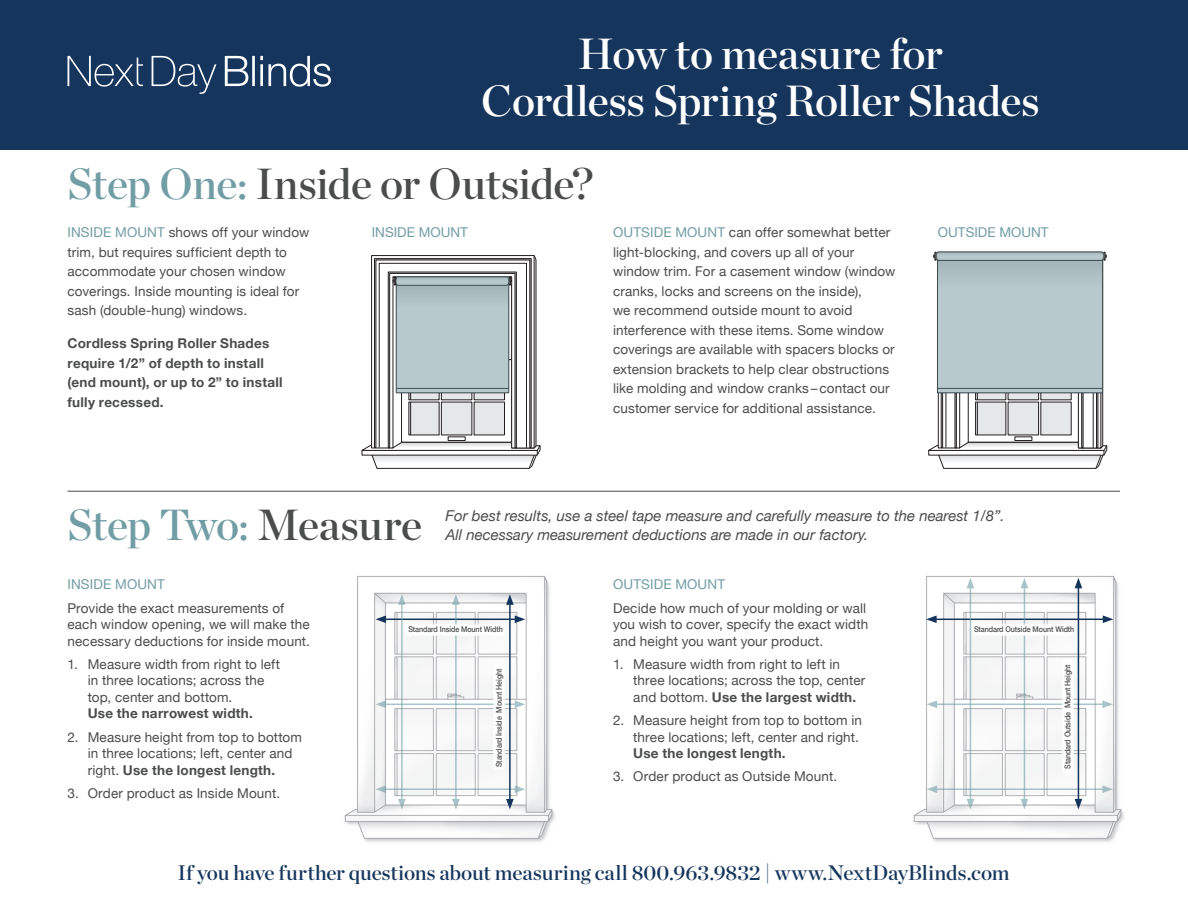
<style>
.page{position:relative;width:1188px;height:918px;background:#fff}
.page>*{position:absolute;margin:0;border:0;box-sizing:border-box;transform-origin:0 0}
.t1{font:43.5px/46.5px "Chronicle Display Semi";letter-spacing:-.01em;color:#fff;text-align:center}
.t2{font:43.5px "Chronicle Display Semi";letter-spacing:-.015em;color:#4b4c4c}
.t3{font:43.5px "Chronicle Display Semi";letter-spacing:-.01em;color:#719da4}
.t4{font:21px "Chronicle Display Semi";color:#15355c}
.t5{font:italic 15px/19.5px "Helvetica Neue";color:#4b4c4c}
.t6{font:13.5px/19.5px "Helvetica Neue";letter-spacing:.01em;color:#4b4c4c}
.t7{font:700 13.5px/19.5px "Helvetica Neue";letter-spacing:.02em;color:#4b4c4c}
.t8{font:13.5px "Helvetica Neue";letter-spacing:.005em;color:#719da4}
.t9{font:500 7.95px "Helvetica Neue";letter-spacing:-.01em;color:#4b4c4c;scale:.9 1}
.s1{color:#719da4}
.s2{color:#4b4c4c}
.s3{font-weight:700}
</style>
<div class="page">
<div style="left:0;top:0;width:1188px;height:150px;background:#15355c"></div>
<svg style="left:68px;top:56px;width:148px;height:38px"></svg>
<svg style="left:225px;top:56px;width:106px;height:31px"></svg>
<svg style="left:361px;top:255px;width:180px;height:214px"></svg>
<svg style="left:396px;top:277px;width:113px;height:116px;background:#afc1c5"></svg>
<img style="left:913px;top:575px;width:211px;height:267px">
<hr style="left:934px;top:619px;width:171px;height:1px;background:#15355c">
<svg style="left:1103px;top:615px;width:10px;height:8px"></svg>
<svg style="left:926px;top:615px;width:11px;height:8px"></svg>
<hr style="left:935px;top:704px;width:170px;height:1px;background:#719da4">
<svg style="left:1102px;top:700px;width:11px;height:8px"></svg>
<svg style="left:927px;top:700px;width:10px;height:8px"></svg>
<hr style="left:935px;top:788px;width:170px;height:2px;background:#719da4">
<svg style="left:1102px;top:785px;width:11px;height:8px"></svg>
<svg style="left:927px;top:785px;width:10px;height:8px"></svg>
<hr style="left:1078px;top:586px;width:1px;height:215px;background:#15355c">
<svg style="left:1075px;top:578px;width:7px;height:10px"></svg>
<svg style="left:1075px;top:799px;width:7px;height:10px"></svg>
<hr style="left:970px;top:586px;width:1px;height:215px;background:#719da4">
<svg style="left:967px;top:578px;width:7px;height:10px"></svg>
<svg style="left:967px;top:799px;width:7px;height:10px"></svg>
<hr style="left:1024px;top:586px;width:1px;height:215px;background:#719da4">
<svg style="left:1021px;top:578px;width:7px;height:10px"></svg>
<svg style="left:1021px;top:799px;width:7px;height:10px"></svg>
<div style="left:973px;top:624px;width:102px;height:12px;background:#fff"></div>
<div style="left:1062px;top:659px;width:12px;height:116px;background:#fff"></div>
<img style="left:344px;top:575px;width:211px;height:267px">
<hr style="left:384px;top:619px;width:133px;height:1px;background:#15355c">
<svg style="left:515px;top:615px;width:10px;height:8px"></svg>
<svg style="left:376px;top:615px;width:10px;height:8px"></svg>
<hr style="left:384px;top:704px;width:133px;height:1px;background:#719da4">
<svg style="left:515px;top:700px;width:10px;height:8px"></svg>
<svg style="left:376px;top:700px;width:10px;height:8px"></svg>
<hr style="left:384px;top:788px;width:133px;height:2px;background:#719da4">
<svg style="left:515px;top:785px;width:10px;height:8px"></svg>
<svg style="left:376px;top:785px;width:10px;height:8px"></svg>
<hr style="left:509px;top:602px;width:2px;height:199px;background:#15355c">
<svg style="left:506px;top:594px;width:8px;height:11px"></svg>
<svg style="left:506px;top:799px;width:8px;height:10px"></svg>
<hr style="left:401px;top:602px;width:2px;height:199px;background:#719da4">
<svg style="left:398px;top:594px;width:8px;height:11px"></svg>
<svg style="left:398px;top:799px;width:8px;height:10px"></svg>
<hr style="left:455px;top:602px;width:2px;height:199px;background:#719da4">
<svg style="left:452px;top:594px;width:8px;height:11px"></svg>
<svg style="left:452px;top:799px;width:8px;height:10px"></svg>
<div style="left:405px;top:624px;width:102px;height:12px;background:#fff"></div>
<div style="left:493px;top:663px;width:12px;height:107px;background:#fff"></div>
<hr style="left:68px;top:491px;width:1052px;height:1px;background:#4b4c4c">
<svg style="left:929px;top:251px;width:179px;height:218px"></svg>
<p class="t1" style="left:481px;top:27px;width:560px">How to measure for<br>Cordless Spring Roller Shades</p>
<p class="t2" style="left:68px;top:150px;width:527px"><span class="s1">Step One:</span> Inside or Outside?</p>
<p class="t6" style="left:68px;top:223px;width:243px"><span class="s1">INSIDE MOUNT</span> shows off your window trim, but requires sufficient depth to accommodate your chosen window coverings. Inside mounting is ideal for sash (double‑hung) windows.</p>
<p class="t7" style="left:68px;top:334px;width:217px">Cordless Spring Roller Shades require 1/2” of depth to install (end mount), or up to 2” to install fully recessed.</p>
<p class="t6" style="left:613px;top:223px;width:284px"><span class="s1">OUTSIDE MOUNT</span> can offer somewhat better light-blocking, and covers up all of your window trim. For a casement window (window cranks, locks and screens on the inside),<br>we recommend outside mount to avoid interference with these items. Some window coverings are available with spacers blocks or extension brackets to help clear obstructions like molding and window cranks– contact our customer service for additional assistance.</p>
<p class="t8" style="left:372px;top:223px;width:98px">INSIDE MOUNT</p>
<p class="t8" style="left:938px;top:223px;width:112px">OUTSIDE MOUNT</p>
<p class="t3" style="left:68px;top:491px;width:356px">Step Two: <span class="s2">Measure</span></p>
<p class="t5" style="left:446px;top:506px;width:561px">For best results, use a steel tape measure and carefully measure to the nearest 1/8”.<br>All necessary measurement deductions are made in our factory.</p>
<p class="t8" style="left:68px;top:575px;width:99px">INSIDE MOUNT</p>
<p class="t6" style="left:68px;top:600px;width:244px;line-height:16.5px">Provide the exact measurements of each window opening, we will make the necessary deductions for inside mount.</p>
<p class="t6" style="left:88px;top:657px;width:194px;line-height:16.5px;text-indent:-20px">1. Measure width from right to left in three locations; across the top, center and bottom.<br><span class="s3">Use the narrowest width.</span></p>
<p class="t6" style="left:88px;top:729px;width:216px;line-height:16.5px;text-indent:-20px">2. Measure height from top to bottom in three locations; left, center and right. <span class="s3">Use the longest length.</span></p>
<p class="t6" style="left:68px;top:784px;width:214px">3. Order product as Inside Mount.</p>
<p class="t9" style="left:408px;top:623px;width:107px">Standard Inside Mount Width</p>
<p class="t9" style="left:493px;top:767px;width:111px;rotate:-90deg">Standard Inside Mount Height</p>
<p class="t8" style="left:613px;top:575px;width:114px">OUTSIDE MOUNT</p>
<p class="t6" style="left:613px;top:600px;width:257px;line-height:16.5px">Decide how much of your molding or wall you wish to cover, specify the exact width and height you want your product.</p>
<p class="t6" style="left:633px;top:657px;width:234px;line-height:16.5px;text-indent:-20px">1. Measure width from right to left in three locations; across the top, center and bottom. <span class="s3">Use the largest width.</span></p>
<p class="t6" style="left:633px;top:713px;width:230px;line-height:16.5px;text-indent:-20px">2. Measure height from top to bottom in three locations; left, center and right.<br><span class="s3">Use the longest length.</span></p>
<p class="t6" style="left:613px;top:768px;width:226px">3. Order product as Outside Mount.</p>
<p class="t9" style="left:974px;top:623px;width:113px">Standard Outside Mount Width</p>
<p class="t9" style="left:1061px;top:769px;width:118px;rotate:-90deg">Standard Outside Mount Height</p>
<p class="t4" style="left:177px;top:857px;width:834px">If you have further questions about measuring call 800.963.9832 | www.NextDayBlinds.com</p>
</div>
